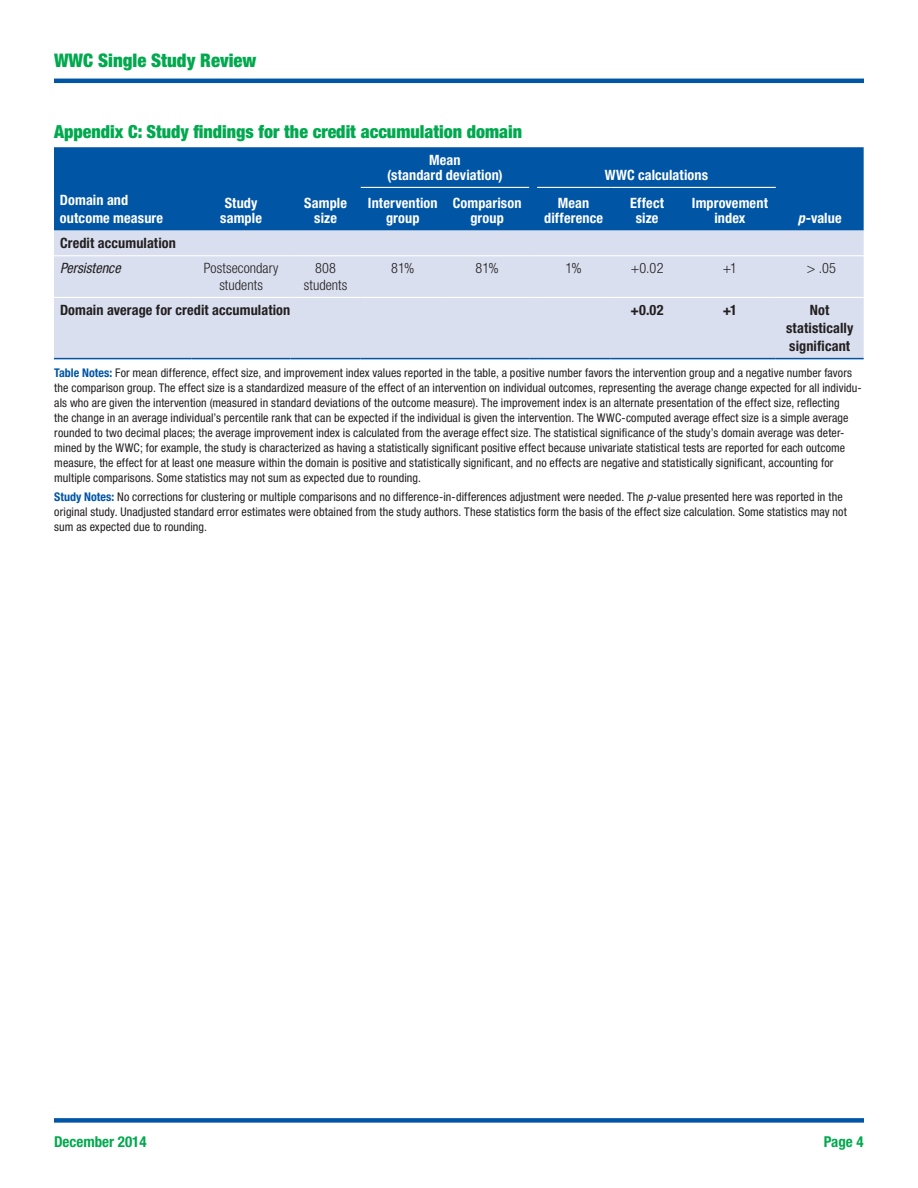
<style>
.page{position:relative;width:918px;height:1188px;background:#fff}
.page>*{position:absolute;margin:0;border:0;box-sizing:border-box;transform-origin:0 0}
.t1{font:900 condensed 18.75px "Helvetica Neue LT Std";color:#00a94e}
.Table_title{font:900 condensed 18px "Helvetica Neue LT Std";color:#00a94e}
.t2{font:700 condensed 15px "Helvetica Neue LT Std";color:#00a94e}
.Table_sub_head-cen{font:700 condensed 14.25px/15px "Helvetica Neue LT Std";letter-spacing:.01em;color:#fff;text-align:center}
.Table_sub_head-bla{font:700 condensed 14.25px/18px "Helvetica Neue LT Std";letter-spacing:.01em;color:#231f20;text-align:center}
.Table_body_text-ce{font:300 condensed 14.25px/16.5px "Helvetica Neue LT Std";letter-spacing:.005em;color:#231f20;text-align:center}
.Table_sub_head_whi{font:700 condensed 14.25px/18px "Helvetica Neue LT Std";letter-spacing:.01em;color:#fff}
.Table_row_head-ita{font:italic condensed 14.25px "Helvetica Neue LT Std";color:#231f20}
.Table_note{font:condensed 12px/15px "Helvetica Neue LT Std";letter-spacing:.01em;color:#231f20}
.t3{font:italic condensed 12px "Helvetica Neue LT Std";color:#231f20}
.s1{font-style:italic}
.s2{font-weight:700;color:#0155a5}
</style>
<div class="page">
<div style="left:54px;top:1118px;width:810px;height:5px;background:#0155a5"></div>
<hr style="left:54px;top:79px;width:810px;height:4px;background:#0155a5">
<div style="left:54px;top:147px;width:810px;height:84px;background:#0155a5"></div>
<div style="left:54px;top:231px;width:810px;height:127px;background:#d9dfef"></div>
<hr style="left:54px;top:255px;width:138px;height:1px;background:#fff">
<hr style="left:192px;top:255px;width:99px;height:1px;background:#fff">
<hr style="left:291px;top:255px;width:70px;height:1px;background:#fff">
<hr style="left:361px;top:255px;width:84px;height:1px;background:#fff">
<hr style="left:445px;top:255px;width:84px;height:1px;background:#fff">
<hr style="left:537px;top:255px;width:73px;height:1px;background:#fff">
<hr style="left:610px;top:255px;width:74px;height:1px;background:#fff">
<hr style="left:684px;top:255px;width:92px;height:1px;background:#fff">
<hr style="left:776px;top:255px;width:88px;height:1px;background:#fff">
<hr style="left:361px;top:187px;width:84px;height:1px;background:#fff">
<hr style="left:445px;top:187px;width:84px;height:1px;background:#fff">
<hr style="left:537px;top:187px;width:73px;height:1px;background:#fff">
<hr style="left:610px;top:187px;width:74px;height:1px;background:#fff">
<hr style="left:684px;top:187px;width:92px;height:1px;background:#fff">
<hr style="left:54px;top:358px;width:138px;height:1px;background:#0155a5">
<hr style="left:192px;top:358px;width:99px;height:1px;background:#0155a5">
<hr style="left:291px;top:358px;width:70px;height:1px;background:#0155a5">
<hr style="left:361px;top:358px;width:84px;height:1px;background:#0155a5">
<hr style="left:445px;top:358px;width:84px;height:1px;background:#0155a5">
<hr style="left:537px;top:358px;width:73px;height:1px;background:#0155a5">
<hr style="left:610px;top:358px;width:74px;height:1px;background:#0155a5">
<hr style="left:684px;top:358px;width:92px;height:1px;background:#0155a5">
<hr style="left:776px;top:358px;width:88px;height:1px;background:#0155a5">
<hr style="left:54px;top:297px;width:138px;height:1px;background:#fff">
<hr style="left:192px;top:297px;width:99px;height:1px;background:#fff">
<hr style="left:291px;top:297px;width:70px;height:1px;background:#fff">
<hr style="left:361px;top:297px;width:84px;height:1px;background:#fff">
<hr style="left:445px;top:297px;width:84px;height:1px;background:#fff">
<hr style="left:537px;top:297px;width:73px;height:1px;background:#fff">
<hr style="left:610px;top:297px;width:74px;height:1px;background:#fff">
<hr style="left:684px;top:297px;width:92px;height:1px;background:#fff">
<hr style="left:776px;top:297px;width:88px;height:1px;background:#fff">
<h1 class="t1" style="left:54px;top:49px;width:204px">WWC Single Study Review</h1>
<p class="Table_title" style="left:54px;top:121px;width:470px">Appendix C: Study findings for the credit accumulation domain</p>
<p class="Table_sub_head-cen" style="left:387px;top:152px;width:117px">Mean<br>(standard deviation)</p>
<p class="Table_sub_head-cen" style="left:605px;top:167px;width:105px">WWC calculations</p>
<p class="Table_sub_head_whi" style="left:60px;top:191px;width:105px">Domain and outcome measure</p>
<p class="Table_sub_head-cen" style="left:220px;top:195px;width:43px">Study sample</p>
<p class="Table_sub_head-cen" style="left:304px;top:195px;width:44px">Sample size</p>
<p class="Table_sub_head-cen" style="left:368px;top:195px;width:71px">Intervention group</p>
<p class="Table_sub_head-cen" style="left:453px;top:195px;width:70px">Comparison group</p>
<p class="Table_sub_head-cen" style="left:544px;top:195px;width:60px">Mean difference</p>
<p class="Table_sub_head-cen" style="left:630px;top:195px;width:35px">Effect size</p>
<p class="Table_sub_head-cen" style="left:692px;top:195px;width:77px">Improvement index</p>
<p class="Table_sub_head-cen" style="left:798px;top:210px;width:45px"><span class="s1">p</span>-value</p>
<p class="Table_sub_head-bla" style="left:60px;top:234px;width:117px">Credit accumulation</p>
<p class="Table_row_head-ita" style="left:60px;top:260px;width:62px">Persistence</p>
<p class="Table_body_text-ce" style="left:204px;top:260px;width:76px">Postsecondary students</p>
<p class="Table_body_text-ce" style="left:315px;top:260px;width:23px">808</p>
<p class="Table_body_text-ce" style="left:304px;top:277px;width:45px">students</p>
<p class="Table_body_text-ce" style="left:391px;top:260px;width:25px">81%</p>
<p class="Table_body_text-ce" style="left:476px;top:260px;width:25px">81%</p>
<p class="Table_body_text-ce" style="left:566px;top:260px;width:18px">1%</p>
<p class="Table_body_text-ce" style="left:631px;top:260px;width:34px">+0.02</p>
<p class="Table_body_text-ce" style="left:723px;top:260px;width:16px">+1</p>
<p class="Table_body_text-ce" style="left:807px;top:260px;width:31px">&gt; .05</p>
<p class="Table_sub_head-bla" style="left:60px;top:301px;width:232px">Domain average for credit accumulation</p>
<p class="Table_sub_head-bla" style="left:631px;top:301px;width:35px">+0.02</p>
<p class="Table_sub_head-bla" style="left:723px;top:301px;width:16px">+1</p>
<p class="Table_sub_head-bla" style="left:786px;top:301px;width:69px">Not statistically significant</p>
<p class="Table_note" style="left:54px;top:365px;width:799px"><span class="s2">Table Notes:</span> For mean difference, effect size, and improvement index values reported in the table, a positive number favors the intervention group and a negative number favors</p>
<p class="Table_note" style="left:54px;top:395px;width:796px">als who are given the intervention (measured in standard deviations of the outcome measure). The improvement index is an alternate presentation of the effect size, reflecting the change in an average individual’s percentile rank that can be expected if the individual is given the intervention. The WWC-computed average effect size is a simple average</p>
<p class="Table_note" style="left:54px;top:440px;width:792px">mined by the WWC; for example, the study is characterized as having a statistically significant positive effect because univariate statistical tests are reported for each outcome measure, the effect for at least one measure within the domain is positive and statistically significant, and no effects are negative and statistically significant, accounting for</p>
<p class="Table_note" style="left:54px;top:470px;width:368px">multiple comparisons. Some statistics may not sum as expected due to rounding.</p>
<p class="Table_note" style="left:54px;top:489px;width:794px"><span class="s2">Study Notes:</span> No corrections for clustering or multiple comparisons and no difference-in-differences adjustment were needed. The -value presented here was reported in the original study. Unadjusted standard error estimates were obtained from the study authors. These statistics form the basis of the effect size calculation. Some statistics may not sum as expected due to rounding.</p>
<p class="Table_note" style="left:54px;top:380px;width:809px">the comparison group. The effect size is a standardized measure of the effect of an intervention on individual outcomes, representing the average change expected for all individu-</p>
<p class="Table_note" style="left:54px;top:425px;width:791px">rounded to two decimal places; the average improvement index is calculated from the average effect size. The statistical significance of the study’s domain average was deter-</p>
<p class="t3" style="left:647px;top:490px;width:7px">p</p>
<p class="t2" style="left:54px;top:1132px;width:94px">December 2014</p>
<p class="t2" style="left:824px;top:1132px;width:41px">Page 4</p>
</div>
